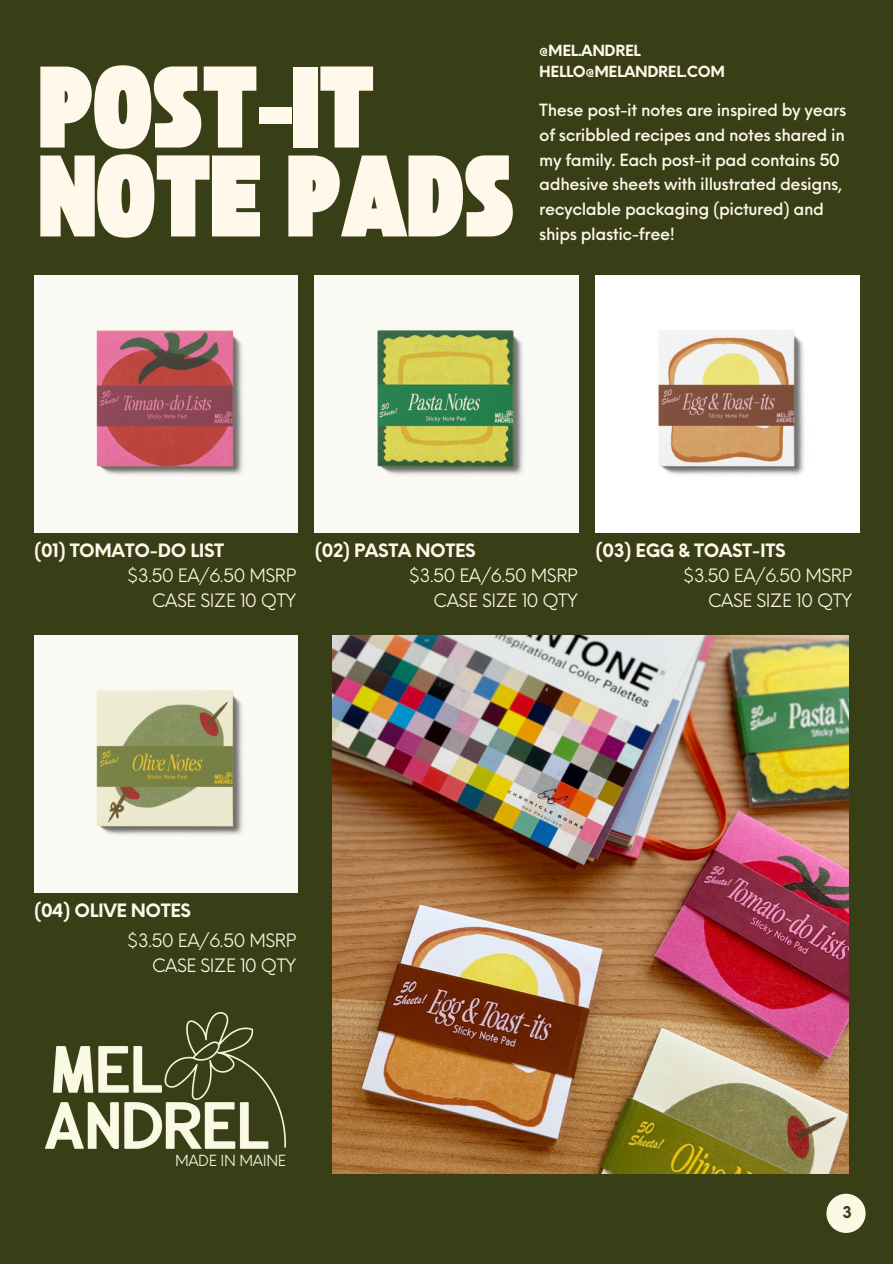
<style>
.page{position:relative;width:893px;height:1264px;background:#fff}
.page>*{position:absolute;margin:0;border:0;box-sizing:border-box;transform-origin:0 0}
.t1{font:81px/88.8px "TAN St Canard Display";color:#fff8eb}
.t2{font:18px/24.8px "Neue Einstellung";letter-spacing:-.025em;color:#fff8eb;text-align:right}
.t3{font:700 18px "Neue Einstellung";letter-spacing:-.025em;color:#fff8eb}
.t4{font:500 16.5px/24.8px "Neue Einstellung";letter-spacing:-.025em;color:#fff8eb}
.t5{font:700 15.9px "Neue Einstellung";color:#383e15}
.t6{font:700 15px/21.3px "Neue Einstellung";letter-spacing:-.025em;color:#fff8eb}
.t7{font:15px "Neue Einstellung";letter-spacing:-.025em;color:#fff8eb}
</style>
<div class="page">
<div style="left:0;top:0;width:892px;height:1263px;background:#383e15"></div>
<div style="left:826px;top:1193px;width:39px;height:39px;background:#faf9e3;border-radius:50%"></div>
<img style="left:595px;top:275px;width:263px;height:257px">
<img style="left:34px;top:635px;width:263px;height:257px">
<img style="left:315px;top:276px;width:263px;height:256px">
<img style="left:34px;top:276px;width:263px;height:256px">
<img style="left:332px;top:635px;width:516px;height:538px">
<img style="left:46px;top:1012px;width:240px;height:136px">
<h3 class="t1" style="left:39px;top:73px;width:476px">POST-IT<br>NOTE PADS</h3>
<h2 class="t6" style="left:539px;top:38px;width:187px">@MEL.ANDREL<br>HELLO@MELANDREL.COM</h2>
<h2 class="t4" style="left:539px;top:96px;width:308px">These post-it notes are inspired by years of scribbled recipes and notes shared in my family. Each post-it pad contains 50 adhesive sheets with illustrated designs, recyclable packaging (pictured) and ships plastic-free!</h2>
<h2 class="t3" style="left:34px;top:534px;width:191px">(01) TOMATO-DO LIST</h2>
<h3 class="t3" style="left:315px;top:534px;width:162px">(02) PASTA NOTES</h3>
<p class="t2" style="left:127px;top:561px;width:171px">$3.50 EA/6.50 MSRP<br>CASE SIZE 10 QTY</p>
<h3 class="t3" style="left:595px;top:534px;width:191px">(03) EGG &amp; TOAST-ITS</h3>
<p class="t2" style="left:408px;top:561px;width:171px">$3.50 EA/6.50 MSRP<br>CASE SIZE 10 QTY</p>
<p class="t2" style="left:682px;top:561px;width:171px">$3.50 EA/6.50 MSRP<br>CASE SIZE 10 QTY</p>
<p class="t3" style="left:34px;top:894px;width:158px">(04) OLIVE NOTES</p>
<p class="t2" style="left:127px;top:926px;width:171px">$3.50 EA/6.50 MSRP<br>CASE SIZE 10 QTY</p>
<p class="t7" style="left:175px;top:1147px;width:113px">MADE IN MAINE</p>
<h1 class="t5" style="left:842px;top:1198px;width:11px">3</h1>
</div>
